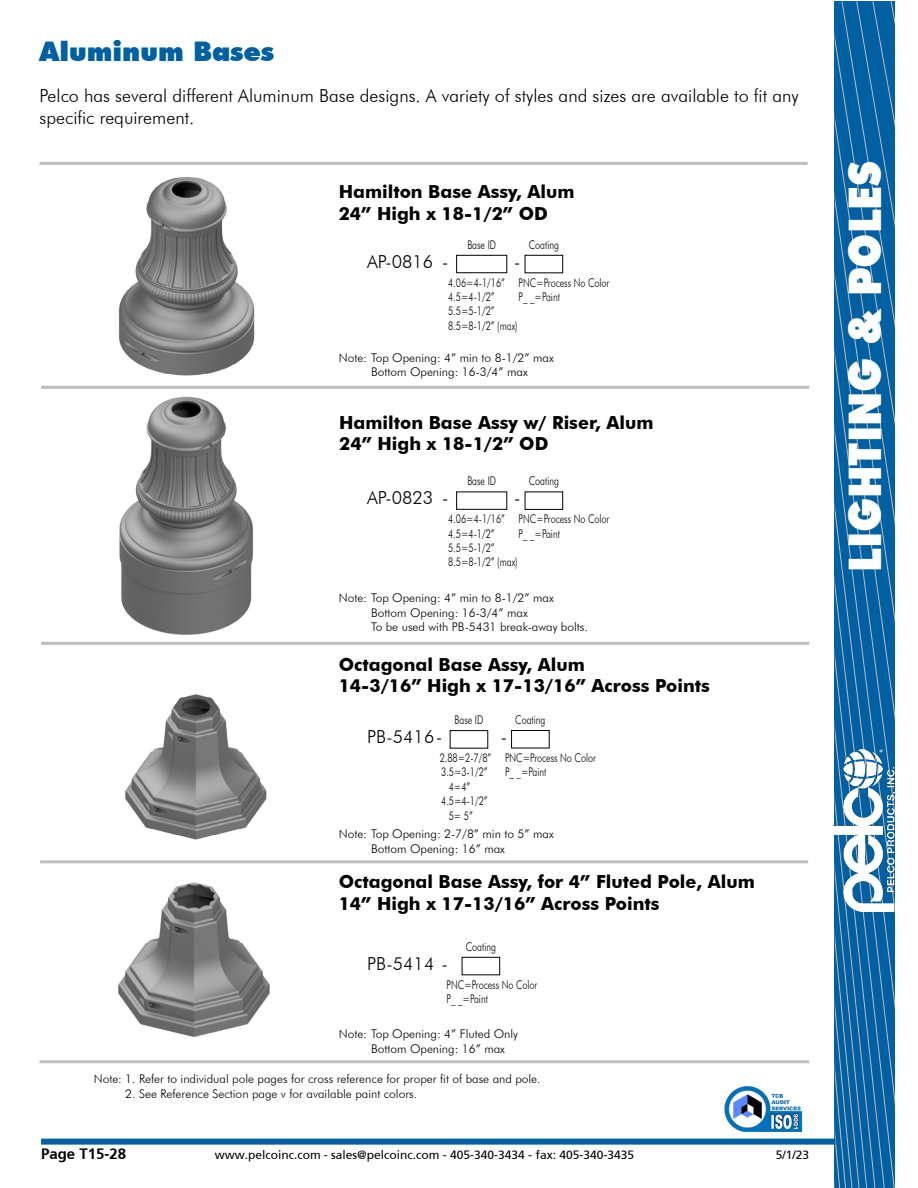
<style>
.page{position:relative;width:918px;height:1188px;background:#fff}
.page>*{position:absolute;margin:0;border:0;box-sizing:border-box;transform-origin:0 0}
.t1{font:900 45px "Futura BT";color:#fff;scale:.9 1}
.t2{font:900 27px "Futura BT";color:#0060a2}
.t3{font:700 18px/21.6px "Futura BT";color:#000}
.t4{font:300 18px/21.6px "Futura BT";color:#000}
.t5{font:700 15px "Frutiger SAIN Bdv 1";color:#000}
.t6{font:300 12px/14.4px "Futura BT";color:#000}
.t7{font:300 12px/14.4px "Futura BT";color:#000;scale:.75 1}
.t8{font:12px "Frutiger SAIN Rmv 1 Roman";color:#000}
</style>
<div class="page">
<svg style="left:834px;top:1px;width:61px;height:1187px;background:#1068a4"></svg>
<div style="left:41px;top:1139px;width:795px;height:6px;background:#0060a2"></div>
<img style="left:833px;top:749px;width:63px;height:162px">
<hr style="left:40px;top:162px;width:768px;height:3px;background:#bcbec0">
<hr style="left:40px;top:1060px;width:769px;height:3px;background:#bcbec0">
<img style="left:724px;top:1086px;width:79px;height:46px">
<img style="left:109px;top:177px;width:160px;height:209px">
<div style="left:511px;top:730px;width:39px;height:18px;border:1px solid #000"></div>
<div style="left:450px;top:730px;width:38px;height:19px;border:1px solid #000"></div>
<img style="left:125px;top:694px;width:142px;height:146px">
<img style="left:118px;top:882px;width:152px;height:155px">
<div style="left:462px;top:957px;width:38px;height:18px;border:1px solid #000"></div>
<div style="left:525px;top:255px;width:38px;height:18px;border:1px solid #000"></div>
<div style="left:456px;top:255px;width:51px;height:18px;border:1px solid #000"></div>
<hr style="left:41px;top:386px;width:768px;height:3px;background:#bcbec0">
<hr style="left:41px;top:642px;width:768px;height:3px;background:#bcbec0">
<hr style="left:40px;top:860px;width:768px;height:3px;background:#bcbec0">
<div style="left:525px;top:492px;width:38px;height:18px;border:1px solid #000"></div>
<div style="left:456px;top:492px;width:51px;height:18px;border:1px solid #000"></div>
<img style="left:119px;top:396px;width:134px;height:239px">
<h2 class="t2" style="left:40px;top:35px;width:236px">Aluminum Bases</h2>
<h3 class="t4" style="left:40px;top:85px;width:761px">Pelco has several different Aluminum Base designs. A variety of styles and sizes are available to fit any specific requirement.</h3>
<h3 class="t3" style="left:339px;top:181px;width:237px">Hamilton Base Assy, Alum<br>24” High x 18-1/2” OD</h3>
<h3 class="t4" style="left:367px;top:250px;width:83px">AP-0816 -</h3>
<h3 class="t4" style="left:514px;top:250px;width:8px">-</h3>
<p class="t7" style="left:529px;top:237px;width:42px">Coating</p>
<p class="t7" style="left:519px;top:275px;width:123px">PNC=Process No Color<br>P_ _=Paint</p>
<p class="t7" style="left:467px;top:237px;width:40px">Base ID</p>
<p class="t7" style="left:448px;top:275px;width:94px">4.06=4-1/16”<br>4.5=4-1/2”<br>5.5=5-1/2”<br>8.5=8-1/2” (max)</p>
<p class="t6" style="left:339px;top:350px;width:217px;text-align:center">Note: Top Opening: 4” min to 8-1/2” max<br>Bottom Opening: 16-3/4” max</p>
<h3 class="t3" style="left:339px;top:411px;width:316px">Hamilton Base Assy w/ Riser, Alum<br>24” High x 18-1/2” OD</h3>
<p class="t7" style="left:529px;top:474px;width:42px">Coating</p>
<p class="t7" style="left:519px;top:512px;width:123px">PNC=Process No Color<br>P_ _=Paint</p>
<p class="t7" style="left:467px;top:474px;width:40px">Base ID</p>
<p class="t7" style="left:448px;top:512px;width:94px">4.06=4-1/16”<br>4.5=4-1/2”<br>5.5=5-1/2”<br>8.5=8-1/2” (max)</p>
<p class="t6" style="left:371px;top:591px;width:218px;text-indent:-32px">Note: Top Opening: 4” min to 8-1/2” max<br>Bottom Opening: 16-3/4” max<br>To be used with PB-5431 break-away bolts.</p>
<h3 class="t4" style="left:367px;top:487px;width:83px">AP-0823 -</h3>
<h3 class="t4" style="left:514px;top:487px;width:8px">-</h3>
<h3 class="t3" style="left:339px;top:653px;width:373px">Octagonal Base Assy, Alum<br>14-3/16” High x 17-13/16” Across Points</h3>
<h3 class="t4" style="left:367px;top:726px;width:77px">PB-5416-</h3>
<h3 class="t4" style="left:501px;top:726px;width:8px">-</h3>
<p class="t7" style="left:515px;top:713px;width:42px">Coating</p>
<p class="t7" style="left:505px;top:750px;width:123px">PNC=Process No Color<br>P_ _=Paint</p>
<p class="t7" style="left:455px;top:713px;width:40px">Base ID</p>
<p class="t7" style="left:440px;top:750px;width:71px">2.88=2-7/8”</p>
<p class="t7" style="left:441px;top:765px;width:64px">3.5=3-1/2”</p>
<p class="t7" style="left:449px;top:779px;width:30px">4=4”</p>
<p class="t7" style="left:441px;top:794px;width:64px">4.5=4-1/2”</p>
<p class="t7" style="left:449px;top:808px;width:34px">5= 5”</p>
<p class="t6" style="left:371px;top:827px;width:184px;text-indent:-32px">Note: Top Opening: 2-7/8” min to 5” max<br>Bottom Opening: 16” max</p>
<h3 class="t3" style="left:339px;top:871px;width:418px">Octagonal Base Assy, for 4” Fluted Pole, Alum<br>14” High x 17-13/16” Across Points</h3>
<p class="t7" style="left:466px;top:939px;width:42px">Coating</p>
<p class="t7" style="left:447px;top:977px;width:123px">PNC=Process No Color<br>P_ _=Paint</p>
<h3 class="t4" style="left:367px;top:952px;width:82px">PB-5414 -</h3>
<p class="t6" style="left:371px;top:1027px;width:148px;text-indent:-32px">Note: Top Opening: 4” Fluted Only<br>Bottom Opening: 16” max</p>
<p class="t6" style="left:94px;top:1072px;width:448px">Note: 1. Refer to individual pole pages for cross reference for proper fit of base and pole.</p>
<p class="t6" style="left:125px;top:1086px;width:293px">2. See Reference Section page v for available paint colors.</p>
<p class="t5" style="left:41px;top:1145px;width:87px">Page T15-28</p>
<p class="t8" style="left:215px;top:1148px;width:421px">www.pelcoinc.com - sales@pelcoinc.com - 405-340-3434 - fax: 405-340-3435</p>
<p class="t8" style="left:776px;top:1147px;width:35px">5/1/23</p>
<h1 class="t1" style="left:838px;top:572px;width:458px;rotate:-90deg">LIGHTING &amp; POLES</h1>
</div>
